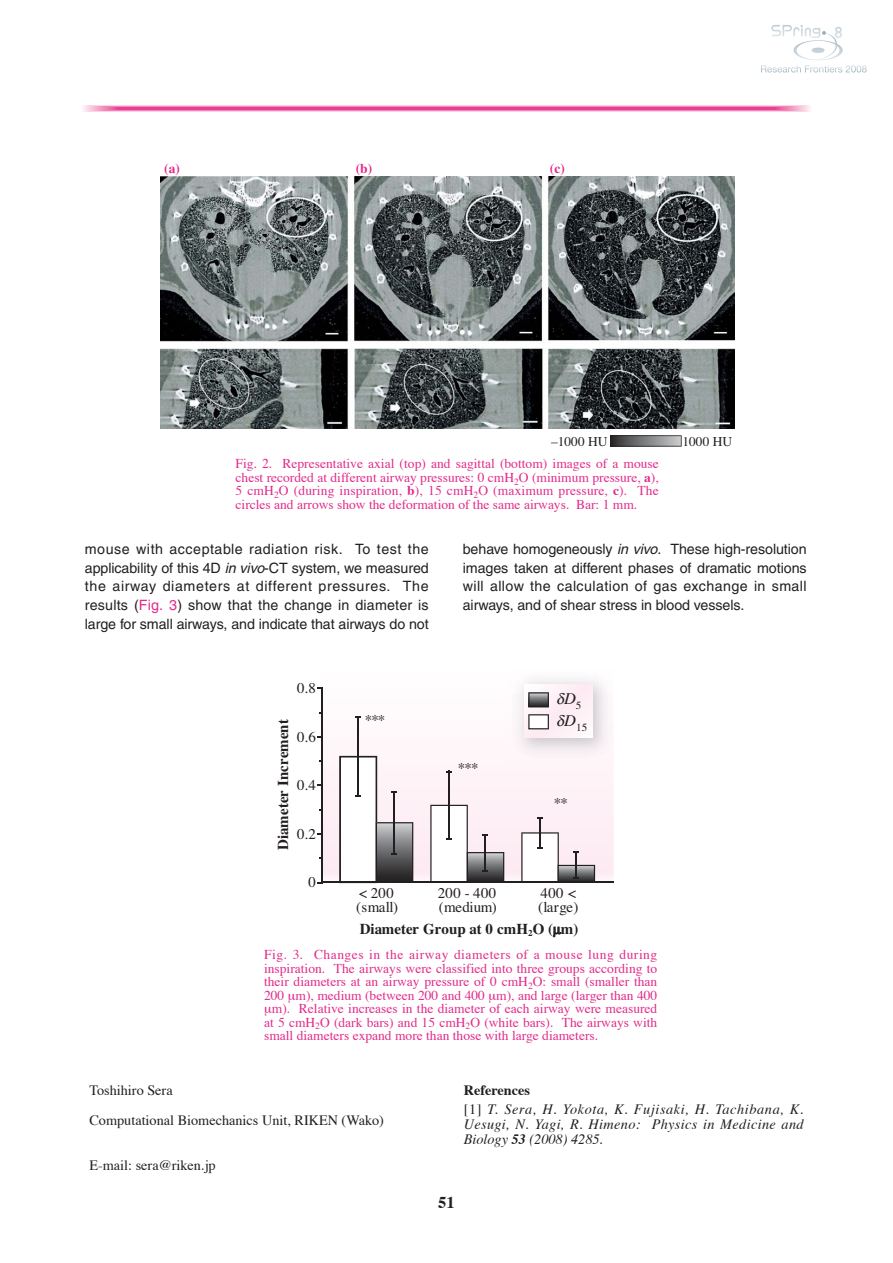
<style>
.page{position:relative;width:893px;height:1263px;background:#fff}
.page>*{position:absolute;margin:0;border:0;box-sizing:border-box;transform-origin:0 0}
.t1{font:700 16.5px "Times";color:#231f20}
.t2{font:italic 16.35px "Times";color:#231f20}
.t3{font:15px/13.8px "Times";letter-spacing:.02em;color:#231f20}
.t4{font:700 15px "Times";color:#231f20}
.t5{font:14.25px/18.8px "Helvetica";letter-spacing:-.005em;color:#231f20;text-align:justify}
.t6{font:italic 14.25px/19.5px "Times";letter-spacing:.025em;color:#231f20}
.t7{font:14.25px/30px "Times";color:#231f20}
.t8{font:13.5px/13.5px "Times";color:#e22a8a;text-align:justify}
.t9{font:13.5px "Times";letter-spacing:.04em;color:#e22a8a}
.t10{font:13.5px "Times";color:#231f20}
.t11{font:700 13.5px "Times";color:#e22a8a}
.t12{font:10.95px "Times";color:#231f20}
.s1{font-weight:700}
.s2{font-style:italic}
.s3{color:#e22a8a}
.s4{font-weight:700;font-style:normal}
.s5{font-style:normal}
</style>
<div class="page">
<svg style="left:761px;top:25px;width:105px;height:47px"></svg>
<svg style="left:81px;top:106px;width:730px;height:6px"></svg>
<svg style="left:97px;top:106px;width:698px;height:5px"></svg>
<hr style="left:113px;top:107px;width:666px;height:3px;background:#ef5da2">
<hr style="left:114px;top:108px;width:664px;height:1px;background:#ef579f">
<hr style="left:115px;top:108px;width:663px;height:1px;background:#ef539e">
<hr style="left:115px;top:108px;width:662px;height:1px;background:#ee4f9c">
<hr style="left:116px;top:108px;width:660px;height:1px;background:#ee489a">
<hr style="left:117px;top:108px;width:659px;height:1px;background:#ee4498">
<hr style="left:117px;top:108px;width:658px;height:1px;background:#ee4097">
<hr style="left:118px;top:108px;width:657px;height:1px;background:#ee3c96">
<svg style="left:610px;top:435px;width:71px;height:11px"></svg>
<img style="left:160px;top:176px;width:574px;height:252px">
<svg style="left:322px;top:687px;width:291px;height:195px"></svg>
<img style="left:508px;top:680px;width:105px;height:82px">
<div style="left:524px;top:684px;width:68px;height:53px;background:#fdeff5"></div>
<svg style="left:528px;top:714px;width:21px;height:15px"></svg>
<svg style="left:528px;top:692px;width:21px;height:15px"></svg>
<hr style="left:358px;top:716px;width:1px;height:41px;background:#231f20">
<hr style="left:448px;top:771px;width:1px;height:35px;background:#231f20">
<svg style="left:339px;top:756px;width:74px;height:126px"></svg>
<svg style="left:430px;top:805px;width:74px;height:77px"></svg>
<svg style="left:521px;top:818px;width:74px;height:64px"></svg>
<hr style="left:321px;top:882px;width:292px;height:1px;background:#231f20">
<hr style="left:321px;top:688px;width:1px;height:195px;background:#231f20">
<p class="t11" style="left:164px;top:164px;width:17px">(a)</p>
<p class="t11" style="left:356px;top:164px;width:18px">(b)</p>
<p class="t11" style="left:550px;top:164px;width:16px">(c)</p>
<p class="t10" style="left:551px;top:436px;width:58px">–1000 HU</p>
<p class="t10" style="left:682px;top:436px;width:51px">1000 HU</p>
<p class="t8" style="left:235px;top:458px;width:425px">Fig. 2. Representative axial (top) and sagittal (bottom) images of a mouse chest recorded at different airway pressures: 0 cmH<sub>2</sub>O (minimum pressure, <span class="s1">a</span>), 5 cmH<sub>2</sub>O (during inspiration, <span class="s1">b</span>), 15 cmH<sub>2</sub>O (maximum pressure, <span class="s1">c</span>). The circles and arrows show the deformation of the same airways. Bar: 1 mm.</p>
<p class="t5" style="left:85px;top:541px;width:345px">mouse with acceptable radiation risk. To test the applicability of this 4D <span class="s2">in vivo</span>-CT system, we measured the airway diameters at different pressures. The results (<span class="s3">Fig. 3</span>) show that the change in diameter is large for small airways, and indicate that airways do not</p>
<p class="t5" style="left:463px;top:541px;width:345px">behave homogeneously <span class="s2">in vivo</span>. These high-resolution images taken at different phases of dramatic motions will allow the calculation of gas exchange in small airways, and of shear stress in blood vessels.</p>
<p class="t3" style="left:297px;top:683px;width:20px">0.8</p>
<p class="t4" style="left:278px;top:850px;width:132px;rotate:-90deg">Diameter Increment</p>
<p class="t3" style="left:297px;top:731px;width:20px">0.6</p>
<p class="t3" style="left:297px;top:780px;width:20px">0.4</p>
<p class="t3" style="left:297px;top:828px;width:20px">0.2</p>
<p class="t3" style="left:308px;top:877px;width:9px">0</p>
<p class="t3" style="left:365px;top:715px;width:22px">***</p>
<p class="t3" style="left:458px;top:763px;width:22px">***</p>
<p class="t2" style="left:564px;top:693px;width:19px">D <sub>5</sub></p>
<p class="t12" style="left:564px;top:723px;width:25px"><sup>D</sup> 15</p>
<p class="t3" style="left:553px;top:798px;width:16px">**</p>
<p class="t3" style="left:356px;top:888px;width:43px">&lt; 200 (small)</p>
<p class="t3" style="left:437px;top:888px;width:61px">200 - 400 (medium)</p>
<p class="t3" style="left:538px;top:888px;width:42px">400 &lt; (large)</p>
<p class="t4" style="left:359px;top:923px;width:220px">Diameter Group at 0 cmH<sub>2</sub>O ( m)</p>
<p class="t9" style="left:264px;top:949px;width:394px">Fig. 3. Changes in the airway diameters of a mouse lung during</p>
<p class="t8" style="left:264px;top:963px;width:395px">inspiration. The airways were classified into three groups according to</p>
<p class="t8" style="left:264px;top:976px;width:394px">their diameters at an airway pressure of 0 cmH<sub>2</sub>O: small (smaller than</p>
<p class="t8" style="left:264px;top:990px;width:394px">200 m), medium (between 200 and 400 m), and large (larger than 400</p>
<p class="t8" style="left:272px;top:1003px;width:387px">m). Relative increases in the diameter of each airway were measured</p>
<p class="t8" style="left:264px;top:1017px;width:394px">at 5 cmH<sub>2</sub>O (dark bars) and 15 cmH<sub>2</sub>O (white bars). The airways with</p>
<p class="t8" style="left:264px;top:1030px;width:335px">small diameters expand more than those with large diameters.</p>
<p class="t7" style="left:89px;top:1077px;width:296px">Toshihiro Sera<br>Computational Biomechanics Unit, RIKEN (Wako)</p>
<p class="t7" style="left:89px;top:1152px;width:128px">E-mail: sera@riken.jp</p>
<p class="t6" style="left:464px;top:1081px;width:341px"><span class="s4">References<br></span><span class="s5">[1]</span> T. Sera, H. Yokota, K. Fujisaki, H. Tachibana, K.</p>
<p class="t6" style="left:464px;top:1118px;width:341px;line-height:15px">Uesugi, N. Yagi, R. Himeno: Physics in Medicine and<br>Biology <span class="s1">53</span> (2008) 4285.</p>
<p class="t1" style="left:438px;top:1195px;width:18px">51</p>
</div>
